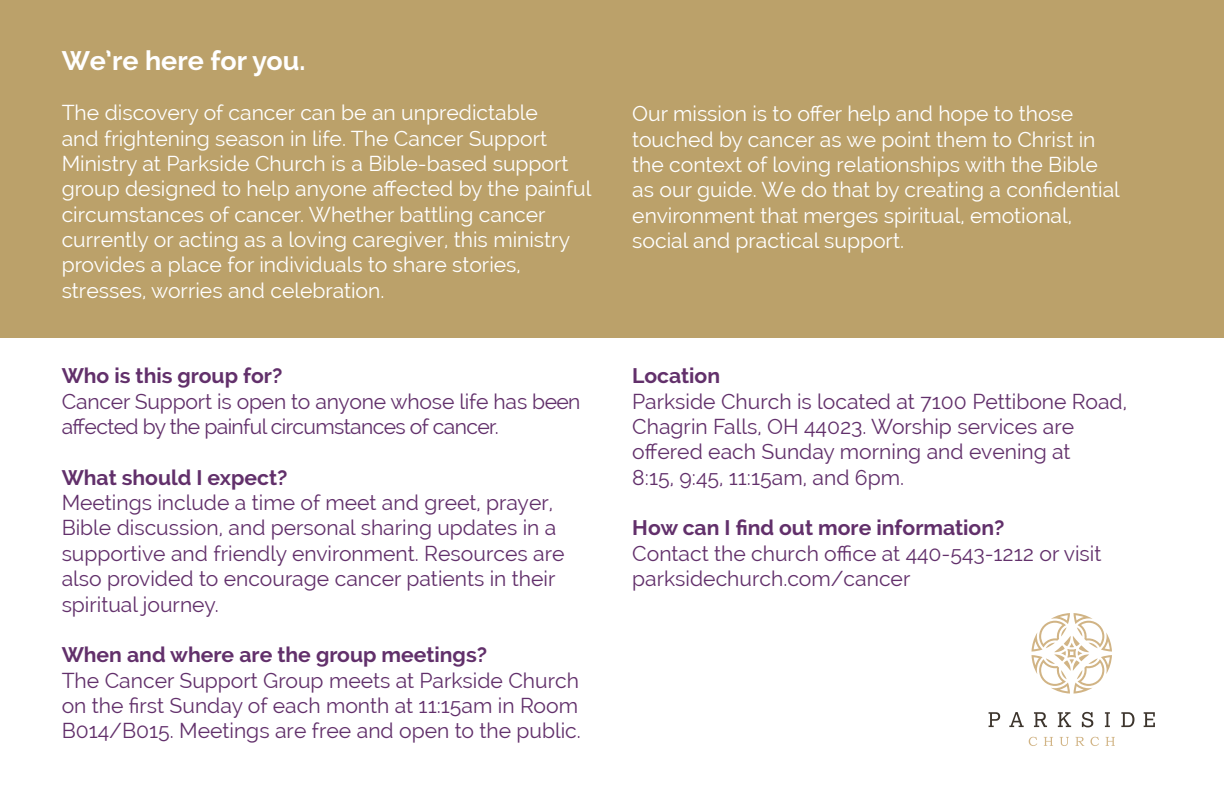
<style>
.page{position:relative;width:1224px;height:792px;background:#fff}
.page>*{position:absolute;margin:0;border:0;box-sizing:border-box;transform-origin:0 0}
.t1{font:700 26.8px "Raleway";color:#fff}
.t2{font:21.2px/25.4px "Raleway";color:#fff}
.t3{font:21.2px/25.4px "Raleway";color:#62306b}
.t4{font:700 21.2px "Raleway";color:#62306b}
.t5{font:21.2px/25.4px "Raleway";letter-spacing:-.03em;color:#62306b}
</style>
<div class="page">
<div style="left:0;top:0;width:1224px;height:338px;background:#bba16a"></div>
<svg style="left:1058px;top:712px;width:13px;height:15px"></svg>
<svg style="left:1082px;top:712px;width:11px;height:15px"></svg>
<svg style="left:1105px;top:712px;width:5px;height:15px"></svg>
<svg style="left:1144px;top:712px;width:11px;height:15px"></svg>
<svg style="left:989px;top:712px;width:11px;height:15px"></svg>
<svg style="left:1009px;top:712px;width:15px;height:15px"></svg>
<svg style="left:1034px;top:712px;width:13px;height:15px"></svg>
<svg style="left:1121px;top:712px;width:13px;height:15px"></svg>
<svg style="left:1032px;top:613px;width:80px;height:81px"></svg>
<svg style="left:1029px;top:737px;width:8px;height:9px"></svg>
<svg style="left:1044px;top:737px;width:9px;height:9px"></svg>
<svg style="left:1060px;top:737px;width:9px;height:9px"></svg>
<svg style="left:1075px;top:737px;width:9px;height:9px"></svg>
<svg style="left:1090px;top:737px;width:9px;height:9px"></svg>
<svg style="left:1106px;top:737px;width:9px;height:9px"></svg>
<p class="t1" style="left:62px;top:45px;width:245px">We’re here for you.</p>
<p class="t2" style="left:62px;top:100px;width:531px">The discovery of cancer can be an unpredictable<br>and frightening season in life. The Cancer Support Ministry at Parkside Church is a Bible-based support group designed to help anyone affected by the painful circumstances of cancer. Whether battling cancer currently or acting as a loving caregiver, this ministry provides a place for individuals to share stories, stresses, worries and celebration.</p>
<p class="t2" style="left:632px;top:101px;width:489px">Our mission is to offer help and hope to those touched by cancer as we point them to Christ in the context of loving relationships with the Bible as our guide. We do that by creating a confidential environment that merges spiritual, emotional, social and practical support.</p>
<p class="t4" style="left:62px;top:364px;width:222px">Who is this group for?</p>
<p class="t5" style="left:62px;top:388px;width:520px">Cancer Support is open to anyone whose life has been affected by the painful circumstances of cancer.</p>
<p class="t4" style="left:62px;top:465px;width:227px">What should I expect?</p>
<p class="t3" style="left:62px;top:490px;width:504px">Meetings include a time of meet and greet, prayer, Bible discussion, and personal sharing updates in a supportive and friendly environment. Resources are also provided to encourage cancer patients in their spiritual journey.</p>
<p class="t4" style="left:62px;top:643px;width:427px">When and where are the group meetings?</p>
<p class="t3" style="left:62px;top:667px;width:521px">The Cancer Support Group meets at Parkside Church on the first Sunday of each month at 11:15am in Room<br>B014/B015. Meetings are free and open to the public.</p>
<p class="t4" style="left:632px;top:364px;width:89px">Location</p>
<p class="t3" style="left:632px;top:388px;width:496px">Parkside Church is located at 7100 Pettibone Road, Chagrin Falls, OH 44023. Worship services are offered each Sunday morning and evening at<br>8:15, 9:45, 11:15am, and 6pm.</p>
<p class="t4" style="left:632px;top:516px;width:374px">How can I find out more information?</p>
<p class="t3" style="left:632px;top:541px;width:471px">Contact the church office at 440-543-1212 or visit parksidechurch.com/cancer</p>
</div>
